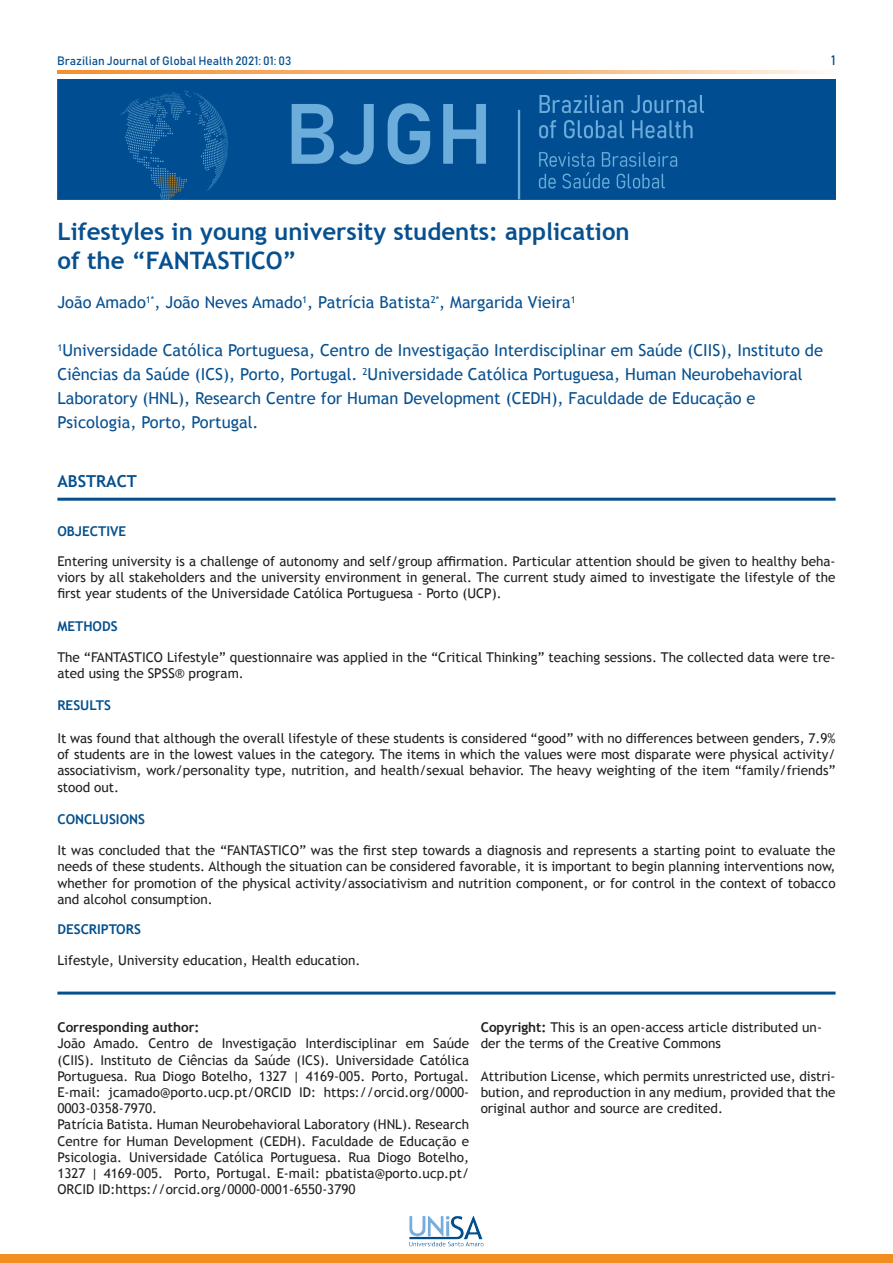
<style>
.page{position:relative;width:893px;height:1263px;background:#fff}
.page>*{position:absolute;margin:0;border:0;box-sizing:border-box;transform-origin:0 0}
.Título{font:700 24px "Trebuchet MS";color:#065090}
.Autores{font:16.5px/24px "Trebuchet MS";color:#065090}
.Subtítulo{font:700 16.5px "Trebuchet MS";color:#04508e}
.Texto{font:13.5px/16.2px "Trebuchet MS";color:#231f20;text-align:justify}
.Subtítulo_-_Texto{font:700 13.5px "Trebuchet MS";color:#04508e}
.Título_Bold{font:700 13.5px "Trebuchet MS";color:#231f20}
.Subtítulo_-_Texto-2{font:700 13.5px "Trebuchet MS";color:#04508d}
.t1{font:13.5px "Bahnschrift";color:#04508e}
.t2{font:12px "Bahnschrift";color:#065090}
.s1{font-weight:700}
</style>
<div class="page">
<svg style="left:57px;top:71px;width:766px;height:2px;background:#f7b77a"></svg>
<div style="left:0;top:1254px;width:893px;height:9px;background:#f28d20"></div>
<img style="left:409px;top:1216px;width:75px;height:31px">
<hr style="left:57px;top:991px;width:779px;height:3px;background:#04508e">
<hr style="left:57px;top:498px;width:779px;height:3px;background:#04508e">
<img style="left:57px;top:79px;width:779px;height:120px">
<p class="t2" style="left:57px;top:54px;width:236px">Brazilian Journal of Global Health 2021: 01: 03</p>
<p class="t1" style="left:831px;top:52px;width:6px">1</p>
<p class="Título" style="left:57px;top:217px;width:574px">Lifestyles in young university students: application</p>
<p class="Título" style="left:57px;top:246px;width:241px">of the “FANTASTICO”</p>
<p class="Autores" style="left:57px;top:290px;width:520px">João Amado<sup>1*</sup>, João Neves Amado<sup>1</sup>, Patrícia Batista<sup>2*</sup>, Margarida Vieira<sup>1</sup></p>
<p class="Autores" style="left:57px;top:338px;width:767px"><sup>1</sup>Universidade Católica Portuguesa, Centro de Investigação Interdisciplinar em Saúde (CIIS), Instituto de Ciências da Saúde (ICS), Porto, Portugal. <sup>2</sup>Universidade Católica Portuguesa, Human Neurobehavioral Laboratory (HNL), Research Centre for Human Development (CEDH), Faculdade de Educação e Psicologia, Porto, Portugal.</p>
<p class="Subtítulo" style="left:57px;top:471px;width:81px">ABSTRACT</p>
<p class="Subtítulo_-_Texto-2" style="left:57px;top:523px;width:70px">OBJECTIVE</p>
<p class="Texto" style="left:57px;top:553px;width:780px">Entering university is a challenge of autonomy and self/group affirmation. Particular attention should be given to healthy beha&shy;viors by all stakeholders and the university environment in general. The current study aimed to investigate the lifestyle of the first year students of the Universidade Católica Portuguesa - Porto (UCP).</p>
<p class="Subtítulo_-_Texto" style="left:57px;top:617px;width:62px">METHODS</p>
<p class="Texto" style="left:57px;top:649px;width:780px">The “FANTASTICO Lifestyle” questionnaire was applied in the “Critical Thinking” teaching sessions. The collected data were tre&shy;ated using the SPSS® program.</p>
<p class="Subtítulo_-_Texto" style="left:57px;top:697px;width:55px">RESULTS</p>
<p class="Texto" style="left:57px;top:730px;width:780px">It was found that although the overall lifestyle of these students is considered “good” with no differences between genders, 7.9% of students are in the lowest values in the category. The items in which the values were most disparate were physical activity/ associativism, work/personality type, nutrition, and health/sexual behavior. The heavy weighting of the item “family/friends” stood out.</p>
<p class="Subtítulo_-_Texto" style="left:57px;top:811px;width:89px">CONCLUSIONS</p>
<p class="Texto" style="left:57px;top:842px;width:780px">It was concluded that the “FANTASTICO” was the first step towards a diagnosis and represents a starting point to evaluate the needs of these students. Although the situation can be considered favorable, it is important to begin planning interventions now, whether for promotion of the physical activity/associativism and nutrition component, or for control in the context of tobacco and alcohol consumption.</p>
<p class="Subtítulo_-_Texto" style="left:57px;top:920px;width:85px">DESCRIPTORS</p>
<p class="Texto" style="left:57px;top:952px;width:305px">Lifestyle, University education, Health education.</p>
<p class="Título_Bold" style="left:57px;top:1019px;width:144px">Corresponding author:</p>
<p class="Texto" style="left:57px;top:1035px;width:413px">João Amado. Centro de Investigação Interdisciplinar em Saúde (CIIS). Instituto de Ciências da Saúde (ICS). Universidade Católica Portuguesa. Rua Diogo Botelho, 1327 | 4169-005. Porto, Portugal.<br>E-mail: jcamado@porto.ucp.pt/ORCID ID: https://orcid.org/0000- 0003-0358-7970.</p>
<p class="Texto" style="left:57px;top:1116px;width:413px">Patrícia Batista. Human Neurobehavioral Laboratory (HNL). Research Centre for Human Development (CEDH). Faculdade de Educação e Psicologia. Universidade Católica Portuguesa. Rua Diogo Botelho, 1327 | 4169-005. Porto, Portugal. E-mail: pbatista@porto.ucp.pt/ ORCID ID:https://orcid.org/0000-0001-6550-3790</p>
<p class="Texto" style="left:481px;top:1019px;width:343px"><span class="s1">Copyright:</span> This is an open-access article distributed un&shy;der the terms of the Creative Commons</p>
<p class="Texto" style="left:481px;top:1068px;width:356px">Attribution License, which permits unrestricted use, distri&shy;bution, and reproduction in any medium, provided that the original author and source are credited.</p>
</div>
